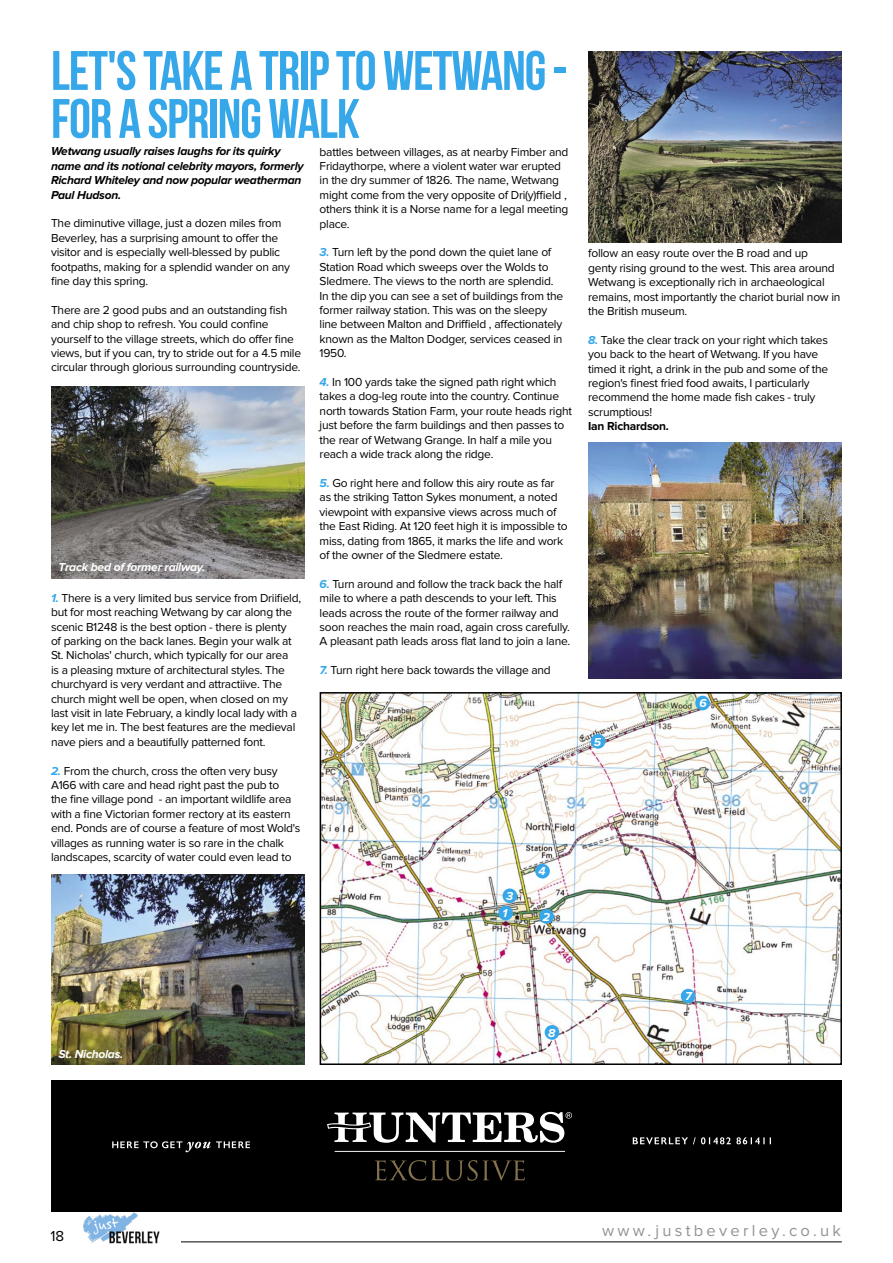
<style>
.page{position:relative;width:893px;height:1263px;background:#fff}
.page>*{position:absolute;margin:0;border:0;box-sizing:border-box;transform-origin:0 0}
.t1{font:55.5px/48px "Bebas Neue";letter-spacing:-.02em;color:#36a7e9}
.t2{font:16.5px "Proxima Nova";letter-spacing:.2em;color:#939393}
.t3{font:15px "Proxima Nova";color:#000}
.t4{font:12px/14.4px "Proxima Nova";letter-spacing:-.02em;color:#000}
.t5{font:italic 700 12px/14.4px "Proxima Nova";letter-spacing:-.02em;color:#000}
.t6{font:italic 700 12px "Proxima Nova";letter-spacing:-.02em;color:#fff}
.t7{font:700 12px "Proxima Nova";letter-spacing:-.02em;color:#000}
.s1{font-weight:700;font-style:italic;color:#36a7e9}
</style>
<div class="page">
<hr style="left:181px;top:1241px;width:661px;height:1px;background:#000">
<img style="left:83px;top:1212px;width:77px;height:32px">
<div style="left:51px;top:1080px;width:791px;height:132px;background:#000"></div>
<svg style="left:375px;top:1160px;width:150px;height:21px"></svg>
<hr style="left:335px;top:1151px;width:230px;height:1px;background:#f5f5f5">
<svg style="left:327px;top:1112px;width:245px;height:31px"></svg>
<svg style="left:112px;top:1141px;width:138px;height:11px"></svg>
<svg style="left:633px;top:1137px;width:138px;height:7px"></svg>
<img style="left:588px;top:442px;width:254px;height:237px">
<img style="left:588px;top:51px;width:254px;height:192px">
<img style="left:51px;top:386px;width:254px;height:192px">
<img style="left:51px;top:875px;width:254px;height:190px">
<img style="left:323px;top:695px;width:516px;height:367px">
<div style="left:320px;top:692px;width:522px;height:373px;border:2px solid #000"></div>
<div style="left:498px;top:906px;width:15px;height:14px;background:#36a7e9;border-radius:50%"></div>
<div style="left:539px;top:909px;width:15px;height:15px;background:#36a7e9;border-radius:50%"></div>
<div style="left:502px;top:888px;width:15px;height:15px;background:#36a7e9;border-radius:50%"></div>
<div style="left:535px;top:864px;width:15px;height:14px;background:#36a7e9;border-radius:50%"></div>
<div style="left:591px;top:734px;width:14px;height:15px;background:#36a7e9;border-radius:50%"></div>
<div style="left:695px;top:696px;width:15px;height:14px;background:#36a7e9;border-radius:50%"></div>
<div style="left:681px;top:989px;width:14px;height:14px;background:#36a7e9;border-radius:50%"></div>
<div style="left:545px;top:1025px;width:14px;height:15px;background:#36a7e9;border-radius:50%"></div>
<h1 class="t1" style="left:51px;top:46px;width:518px">LET'S TAKE A TRIP TO WETWANG -<br>FOR A SPRING WALK</h1>
<p class="t5" style="left:51px;top:145px;width:254px">Wetwang usually raises laughs for its quirky name and its notional celebrity mayors, formerly Richard Whiteley and now popular weatherman Paul Hudson.</p>
<p class="t4" style="left:51px;top:217px;width:241px">The diminutive village, just a dozen miles from Beverley, has a surprising amount to offer the visitor and is especially well-blessed by public footpaths, making for a splendid wander on any fine day this spring.</p>
<p class="t4" style="left:51px;top:303px;width:252px">There are 2 good pubs and an outstanding fish and chip shop to refresh. You could confine yourself to the village streets, which do offer fine views, but if you can, try to stride out for a 4.5 mile circular through glorious surrounding countryside.</p>
<p class="t4" style="left:320px;top:145px;width:250px">battles between villages, as at nearby Fimber and Fridaythorpe, where a violent water war erupted in the dry summer of 1826. The name, Wetwang might come from the very opposite of Dri(y)ffield , others think it is a Norse name for a legal meeting place.</p>
<p class="t4" style="left:320px;top:246px;width:245px"><span class="s1">3.</span> Turn left by the pond down the quiet lane of Station Road which sweeps over the Wolds to Sledmere. The views to the north are splendid.<br>In the dip you can see a set of buildings from the former railway station. This was on the sleepy line between Malton and Driffield , affectionately known as the Malton Dodger, services ceased in 1950.</p>
<p class="t4" style="left:320px;top:375px;width:254px"><span class="s1">4.</span> In 100 yards take the signed path right which takes a dog-leg route into the country. Continue north towards Station Farm, your route heads right just before the farm buildings and then passes to the rear of Wetwang Grange. In half a mile you reach a wide track along the ridge.</p>
<p class="t4" style="left:320px;top:476px;width:249px"><span class="s1">5.</span> Go right here and follow this airy route as far as the striking Tatton Sykes monument, a noted viewpoint with expansive views across much of the East Riding. At 120 feet high it is impossible to miss, dating from 1865, it marks the life and work of the owner of the Sledmere estate.</p>
<p class="t4" style="left:320px;top:577px;width:252px"><span class="s1">6.</span> Turn around and follow the track back the half mile to where a path descends to your left. This leads across the route of the former railway and soon reaches the main road, again cross carefully.<br>A pleasant path leads aross flat land to join a lane.</p>
<p class="t4" style="left:320px;top:663px;width:233px"><span class="s1">7.</span> Turn right here back towards the village and</p>
<p class="t6" style="left:58px;top:561px;width:148px">Track bed of former railway.</p>
<p class="t4" style="left:51px;top:591px;width:252px"><span class="s1">1.</span> There is a very limited bus service from Driifield, but for most reaching Wetwang by car along the scenic B1248 is the best option - there is plenty<br>of parking on the back lanes. Begin your walk at St. Nicholas' church, which typically for our area<br>is a pleasing mxture of architectural styles. The churchyard is very verdant and attractiive. The church might well be open, when closed on my last visit in late February, a kindly local lady with a key let me in. The best features are the medieval nave piers and a beautifully patterned font.</p>
<p class="t4" style="left:51px;top:764px;width:251px"><span class="s1">2.</span> From the church, cross the often very busy A166 with care and head right past the pub to<br>the fine village pond - an important wildlife area with a fine Victorian former rectory at its eastern end. Ponds are of course a feature of most Wold's villages as running water is so rare in the chalk landscapes, scarcity of water could even lead to</p>
<p class="t6" style="left:506px;top:890px;width:9px">3</p>
<p class="t6" style="left:538px;top:866px;width:9px">4</p>
<p class="t6" style="left:502px;top:908px;width:6px">1</p>
<p class="t6" style="left:543px;top:911px;width:9px">2</p>
<p class="t4" style="left:588px;top:247px;width:254px">follow an easy route over the B road and up<br>genty rising ground to the west. This area around Wetwang is exceptionally rich in archaeological remains, most importantly the chariot burial now in the British museum.</p>
<p class="t4" style="left:588px;top:333px;width:241px"><span class="s1">8.</span> Take the clear track on your right which takes you back to the heart of Wetwang. If you have timed it right, a drink in the pub and some of the region's finest fried food awaits, I particularly recommend the home made fish cakes - truly scrumptious!</p>
<p class="t7" style="left:588px;top:419px;width:82px">Ian Richardson.</p>
<p class="t6" style="left:594px;top:736px;width:9px">5</p>
<p class="t6" style="left:699px;top:698px;width:9px">6</p>
<p class="t6" style="left:58px;top:1049px;width:66px">St. Nicholas.</p>
<p class="t6" style="left:548px;top:1027px;width:9px">8</p>
<p class="t6" style="left:685px;top:991px;width:8px">7</p>
<p class="t3" style="left:50px;top:1229px;width:15px">18</p>
<h2 class="t2" style="left:602px;top:1223px;width:241px">www.justbeverley.co.uk</h2>
</div>
